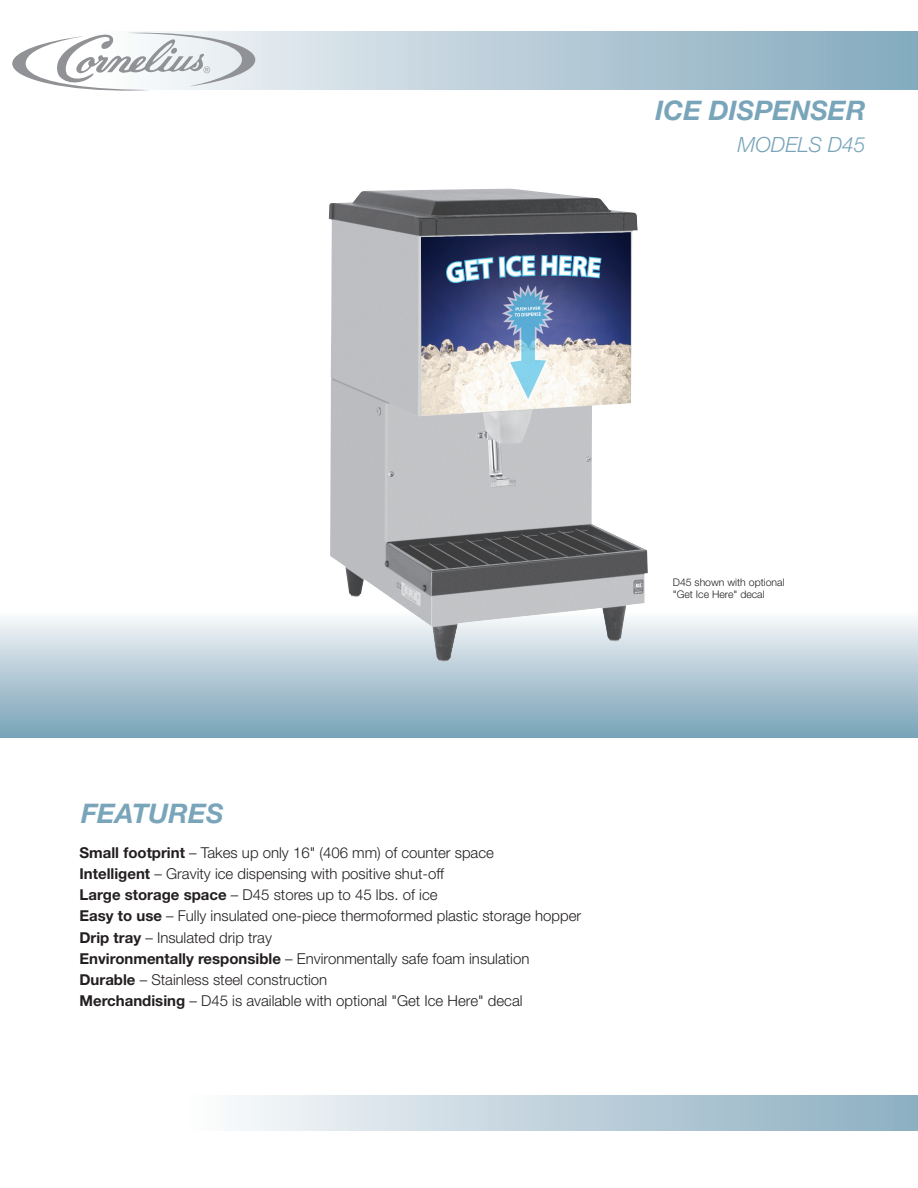
<style>
.page{position:relative;width:918px;height:1188px;background:#fff}
.page>*{position:absolute;margin:0;border:0;box-sizing:border-box;transform-origin:0 0}
._1-TITLE{font:italic 700 27px "Helvetica Neue LT Std";color:#79a5ba}
._1-TITLE-2{font:italic 300 21px "Helvetica Neue LT Std";color:#79a5ba}
._3-Bullets{font:300 15px "Helvetica Neue LT Std";color:#231f20}
._8-Legal{font:300 10.5px/12px "Helvetica Neue LT Std";color:#231f20}
.s1{font-weight:700}
</style>
<div class="page">
<div style="left:0;top:610px;width:918px;height:127px;background:linear-gradient(to bottom,#fbfafb,#77a1b7)"></div>
<svg style="left:256px;top:32px;width:662px;height:58px;background:#b2c8d5"></svg>
<svg style="left:12px;top:32px;width:244px;height:59px"></svg>
<div style="left:0;top:1096px;width:918px;height:35px;background:linear-gradient(to right,#fff,#8eafc2)"></div>
<img style="left:329px;top:189px;width:319px;height:472px">
<img style="left:421px;top:233px;width:210px;height:183px">
<p class="_1-TITLE" style="left:655px;top:93px;width:212px">ICE DISPENSER</p>
<p class="_1-TITLE-2" style="left:738px;top:132px;width:129px">MODELS D45</p>
<p class="_1-TITLE" style="left:81px;top:797px;width:144px">FEATURES</p>
<p class="_3-Bullets" style="left:80px;top:843px;width:416px"><span class="s1">Small footprint</span> – Takes up only 16" (406 mm) of counter space</p>
<p class="_3-Bullets" style="left:80px;top:864px;width:366px"><span class="s1">Intelligent</span> – Gravity ice dispensing with positive shut-off</p>
<p class="_3-Bullets" style="left:80px;top:886px;width:360px"><span class="s1">Large storage space</span> – D45 stores up to 45 lbs. of ice</p>
<p class="_3-Bullets" style="left:80px;top:907px;width:503px"><span class="s1">Easy to use</span> – Fully insulated one-piece thermoformed plastic storage hopper</p>
<p class="_3-Bullets" style="left:80px;top:928px;width:194px"><span class="s1">Drip tray</span> – Insulated drip tray</p>
<p class="_3-Bullets" style="left:80px;top:949px;width:451px"><span class="s1">Environmentally responsible</span> – Environmentally safe foam insulation</p>
<p class="_3-Bullets" style="left:80px;top:971px;width:249px"><span class="s1">Durable</span> – Stainless steel construction</p>
<p class="_3-Bullets" style="left:80px;top:992px;width:445px"><span class="s1">Merchandising</span> – D45 is available with optional "Get Ice Here" decal</p>
<p class="_8-Legal" style="left:673px;top:576px;width:113px">D45 shown with optional "Get Ice Here" decal</p>
</div>
